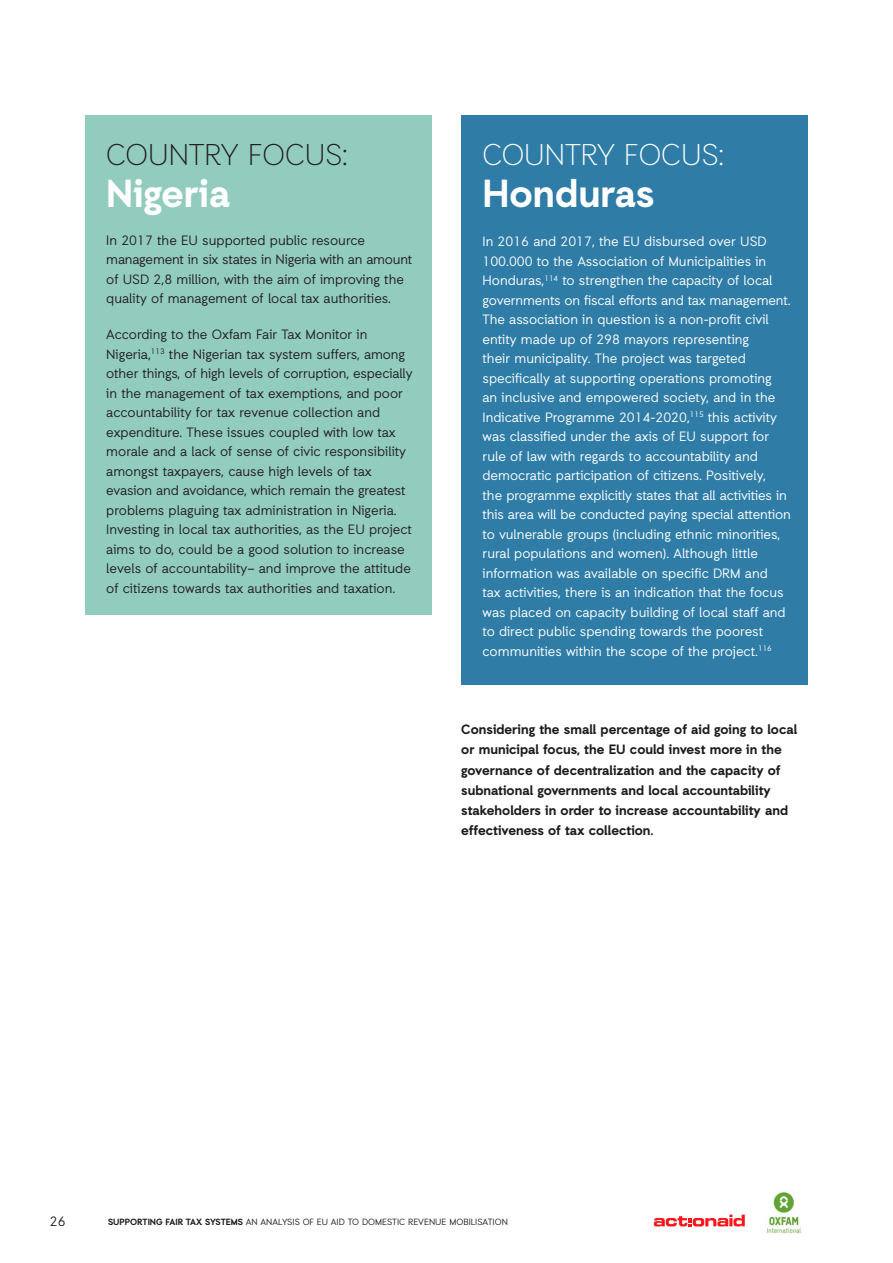
<style>
.page{position:relative;width:893px;height:1263px;background:#fff}
.page>*{position:absolute;margin:0;border:0;box-sizing:border-box;transform-origin:0 0}
.t1{font:700 39px "Auxilia";color:#fff}
.t2{font:300 30px "Auxilia";color:#fff}
.t3{font:300 30px "Auxilia";color:#231f20}
.t4{font:13.5px/19.5px "Auxilia";color:#fff}
.t5{font:13.5px/19.5px "Auxilia";color:#231f20}
.t6{font:700 13.5px/20.2px "Auxilia";color:#1c1c1c}
.t7{font:9px "Auxilia";color:#1c1c1c}
.s1{font-weight:700}
</style>
<div class="page">
<svg style="left:654px;top:1214px;width:91px;height:12px"></svg>
<img style="left:766px;top:1191px;width:36px;height:43px">
<div style="left:461px;top:115px;width:347px;height:570px;background:#2f7da7"></div>
<div style="left:85px;top:115px;width:347px;height:499px;background:#92ccbe"></div>
<p class="t3" style="left:106px;top:137px;width:243px">COUNTRY FOCUS:</p>
<p class="t1" style="left:106px;top:169px;width:125px">Nigeria</p>
<p class="t5" style="left:106px;top:230px;width:308px">In 2017 the EU supported public resource management in six states in Nigeria with an amount of USD 2,8 million, with the aim of improving the quality of management of local tax authorities.</p>
<p class="t5" style="left:106px;top:325px;width:308px">According to the Oxfam Fair Tax Monitor in Nigeria,<sup>113</sup> the Nigerian tax system suffers, among other things, of high levels of corruption, especially in the management of tax exemptions, and poor accountability for tax revenue collection and expenditure. These issues coupled with low tax morale and a lack of sense of civic responsibility amongst taxpayers, cause high levels of tax evasion and avoidance, which remain the greatest problems plaguing tax administration in Nigeria.<br>Investing in local tax authorities, as the EU project aims to do, could be a good solution to increase levels of accountability– and improve the attitude of citizens towards tax authorities and taxation.</p>
<p class="t2" style="left:482px;top:137px;width:243px">COUNTRY FOCUS:</p>
<p class="t1" style="left:482px;top:169px;width:174px">Honduras</p>
<p class="t4" style="left:482px;top:232px;width:310px">In 2016 and 2017, the EU disbursed over USD 100.000 to the Association of Municipalities in Honduras,<sup>114</sup> to strengthen the capacity of local governments on fiscal efforts and tax management.<br>The association in question is a non-profit civil entity made up of 298 mayors representing<br>their municipality. The project was targeted specifically at supporting operations promoting<br>an inclusive and empowered society, and in the Indicative Programme 2014-2020,<sup>115</sup> this activity was classified under the axis of EU support for rule of law with regards to accountability and democratic participation of citizens. Positively,<br>the programme explicitly states that all activities in this area will be conducted paying special attention to vulnerable groups (including ethnic minorities, rural populations and women). Although little information was available on specific DRM and<br>tax activities, there is an indication that the focus was placed on capacity building of local staff and to direct public spending towards the poorest communities within the scope of the project.<sup>116</sup></p>
<p class="t6" style="left:461px;top:719px;width:337px">Considering the small percentage of aid going to local or municipal focus, the EU could invest more in the governance of decentralization and the capacity of subnational governments and local accountability stakeholders in order to increase accountability and effectiveness of tax collection.</p>
<p class="t5" style="left:50px;top:1211px;width:17px">26</p>
<p class="t7" style="left:108px;top:1217px;width:401px"><span class="s1">SUPPORTING FAIR TAX SYSTEMS</span> AN ANALYSIS OF EU AID TO DOMESTIC REVENUE MOBILISATION</p>
</div>
